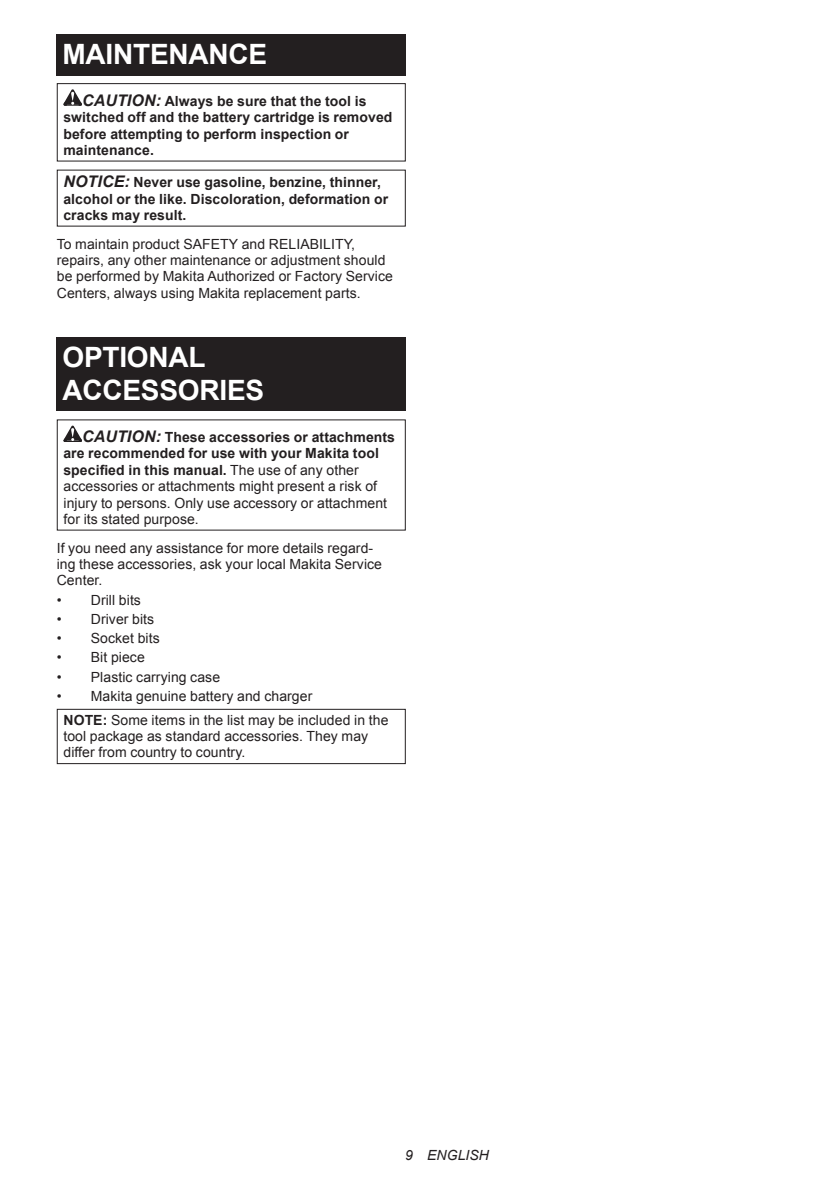
<style>
.page{position:relative;width:840px;height:1191px;background:#fff}
.page>*{position:absolute;margin:0;border:0;box-sizing:border-box;transform-origin:0 0}
.t1{font:700 28px/32.8px "Arial";letter-spacing:-.01em;color:#fff}
.t2{font:14px/16.4px "Arial";letter-spacing:.005em;color:#231f20}
.t3{font:700 14px/16.4px "Arial";letter-spacing:.005em;color:#231f20}
.t4{font:italic 14px "Arial";letter-spacing:.005em;color:#231f20}
.s1{font-style:italic;font-size:16px}
.s2{font-weight:700;font-style:italic;font-size:16px}
.s3{font-weight:700}
</style>
<div class="page">
<div style="left:57px;top:34px;width:348px;height:41px;background:#231f20"></div>
<svg style="left:63px;top:89px;width:19px;height:17px"></svg>
<div style="left:57px;top:83px;width:348px;height:79px;border:1px solid #231f20"></div>
<div style="left:57px;top:337px;width:348px;height:74px;background:#231f20"></div>
<svg style="left:63px;top:425px;width:19px;height:17px"></svg>
<div style="left:57px;top:709px;width:348px;height:55px;border:1px solid #231f20"></div>
<h1 class="t1" style="left:62px;top:38px;width:206px">MAINTENANCE</h1>
<p class="t3" style="left:63px;top:93px;width:330px;text-indent:19px"><span class="s1">CAUTION:</span> Always be sure that the tool is switched off and the battery cartridge is removed before attempting to perform inspection or maintenance.</p>
<p class="t3" style="left:63px;top:174px;width:326px"><span class="s1">NOTICE:</span> Never use gasoline, benzine, thinner, alcohol or the like. Discoloration, deformation or cracks may result.</p>
<p class="t2" style="left:57px;top:236px;width:337px">To maintain product SAFETY and RELIABILITY, repairs, any other maintenance or adjustment should be performed by Makita Authorized or Factory Service Centers, always using Makita replacement parts.</p>
<h1 class="t1" style="left:62px;top:342px;width:203px">OPTIONAL<br>ACCESSORIES</h1>
<p class="t2" style="left:63px;top:429px;width:333px;text-indent:19px"><span class="s2">CAUTION:</span> <span class="s3">These accessories or attachments are recommended for use with your Makita tool specified in this manual.</span> The use of any other accessories or attachments might present a risk of injury to persons. Only use accessory or attachment for its stated purpose.</p>
<p class="t2" style="left:57px;top:539px;width:326px">If you need any assistance for more details regard&shy;ing these accessories, ask your local Makita Service<br>Center.</p>
<p class="t2" style="left:57px;top:591px;width:86px">• Drill bits</p>
<p class="t2" style="left:57px;top:611px;width:99px">• Driver bits</p>
<p class="t2" style="left:57px;top:630px;width:104px">• Socket bits</p>
<p class="t2" style="left:57px;top:649px;width:89px">• Bit piece</p>
<p class="t2" style="left:57px;top:668px;width:165px">• Plastic carrying case</p>
<p class="t2" style="left:63px;top:684px;width:326px;line-height:23.8px;text-indent:-7px">• Makita genuine battery and charger<br><span class="s3">NOTE:</span> Some items in the list may be included in the</p>
<p class="t2" style="left:63px;top:728px;width:306px">tool package as standard accessories. They may differ from country to country.</p>
<p class="t4" style="left:405px;top:1146px;width:85px">9 ENGLISH</p>
</div>
